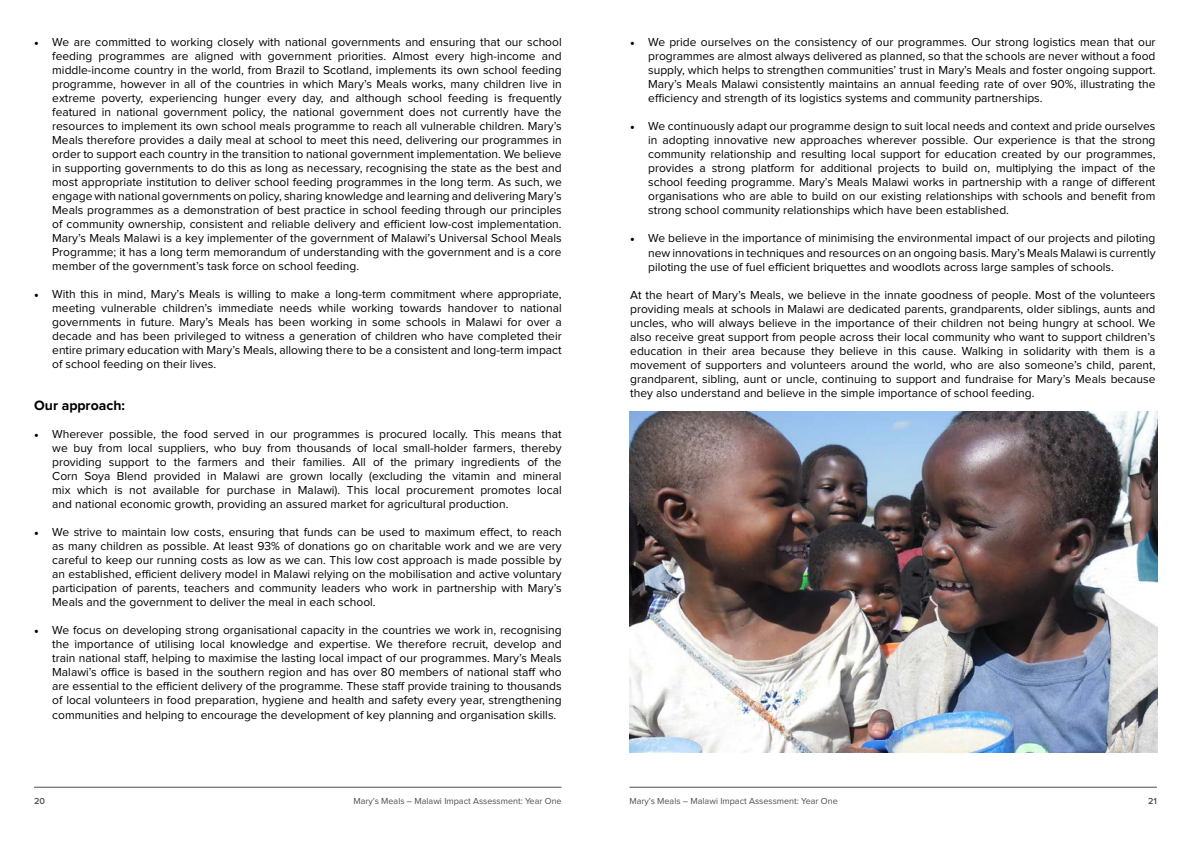
<style>
.page{position:relative;width:1191px;height:842px;background:#fff}
.page>*{position:absolute;margin:0;border:0;box-sizing:border-box;transform-origin:0 0}
.t1{font:700 14px "Proxima Nova";color:#000}
.t2{font:12px/14px "Proxima Nova";color:#000;text-align:justify}
.t3{font:9px "Proxima Nova";color:#504e4d}
.t4{font:600 9px "Proxima Nova";color:#504e4d}
.s1{font-family:"Minion Pro"}
</style>
<div class="page">
<hr style="left:629px;top:787px;width:528px;height:1px;background:#504e4d">
<hr style="left:34px;top:787px;width:527px;height:1px;background:#504e4d">
<img style="left:629px;top:411px;width:528px;height:342px">
<p class="t2" style="left:52px;top:36px;width:511px;text-indent:-18px"><span class="s1">•</span> We are committed to working closely with national governments and ensuring that our school feeding programmes are aligned with government priorities. Almost every high-income and middle-income country in the world, from Brazil to Scotland, implements its own school feeding programme, however in all of the countries in which Mary’s Meals works, many children live in extreme poverty, experiencing hunger every day, and although school feeding is frequently featured in national government policy, the national government does not currently have the resources to implement its own school meals programme to reach all vulnerable children. Mary’s Meals therefore provides a daily meal at school to meet this need, delivering our programmes in order to support each country in the transition to national government implementation. We believe in supporting governments to do this as long as necessary, recognising the state as the best and most appropriate institution to deliver school feeding programmes in the long term. As such, we engage with national governments on policy, sharing knowledge and learning and delivering Mary’s Meals programmes as a demonstration of best practice in school feeding through our principles of community ownership, consistent and reliable delivery and efficient low-cost implementation.<br>Mary’s Meals Malawi is a key implementer of the government of Malawi’s Universal School Meals Programme; it has a long term memorandum of understanding with the government and is a core member of the government’s task force on school feeding.</p>
<p class="t2" style="left:52px;top:288px;width:511px;text-indent:-18px"><span class="s1">•</span> With this in mind, Mary’s Meals is willing to make a long-term commitment where appropriate, meeting vulnerable children’s immediate needs while working towards handover to national governments in future. Mary’s Meals has been working in some schools in Malawi for over a decade and has been privileged to witness a generation of children who have completed their entire primary education with Mary’s Meals, allowing there to be a consistent and long-term impact of school feeding on their lives.</p>
<p class="t1" style="left:34px;top:399px;width:92px">Our approach:</p>
<p class="t2" style="left:52px;top:428px;width:511px;text-indent:-18px"><span class="s1">•</span> Wherever possible, the food served in our programmes is procured locally. This means that we buy from local suppliers, who buy from thousands of local small-holder farmers, thereby providing support to the farmers and their families. All of the primary ingredients of the Corn Soya Blend provided in Malawi are grown locally (excluding the vitamin and mineral mix which is not available for purchase in Malawi). This local procurement promotes local and national economic growth, providing an assured market for agricultural production.</p>
<p class="t2" style="left:52px;top:526px;width:511px;text-indent:-18px"><span class="s1">•</span> We strive to maintain low costs, ensuring that funds can be used to maximum effect, to reach as many children as possible. At least 93% of donations go on charitable work and we are very careful to keep our running costs as low as we can. This low cost approach is made possible by an established, efficient delivery model in Malawi relying on the mobilisation and active voluntary participation of parents, teachers and community leaders who work in partnership with Mary’s Meals and the government to deliver the meal in each school.</p>
<p class="t2" style="left:52px;top:624px;width:511px;text-indent:-18px"><span class="s1">•</span> We focus on developing strong organisational capacity in the countries we work in, recognising the importance of utilising local knowledge and expertise. We therefore recruit, develop and train national staff, helping to maximise the lasting local impact of our programmes. Mary’s Meals Malawi’s office is based in the southern region and has over 80 members of national staff who are essential to the efficient delivery of the programme. These staff provide training to thousands of local volunteers in food preparation, hygiene and health and safety every year, strengthening communities and helping to encourage the development of key planning and organisation skills.</p>
<p class="t2" style="left:648px;top:36px;width:509px;text-indent:-18px"><span class="s1">•</span> We pride ourselves on the consistency of our programmes. Our strong logistics mean that our programmes are almost always delivered as planned, so that the schools are never without a food supply, which helps to strengthen communities’ trust in Mary’s Meals and foster ongoing support.<br>Mary’s Meals Malawi consistently maintains an annual feeding rate of over 90%, illustrating the efficiency and strength of its logistics systems and community partnerships.</p>
<p class="t2" style="left:648px;top:120px;width:509px;text-indent:-18px"><span class="s1">•</span> We continuously adapt our programme design to suit local needs and context and pride ourselves in adopting innovative new approaches wherever possible. Our experience is that the strong community relationship and resulting local support for education created by our programmes, provides a strong platform for additional projects to build on, multiplying the impact of the school feeding programme. Mary’s Meals Malawi works in partnership with a range of different organisations who are able to build on our existing relationships with schools and benefit from strong school community relationships which have been established.</p>
<p class="t2" style="left:648px;top:232px;width:509px;text-indent:-18px"><span class="s1">•</span> We believe in the importance of minimising the environmental impact of our projects and piloting new innovations in techniques and resources on an ongoing basis. Mary’s Meals Malawi is currently piloting the use of fuel efficient briquettes and woodlots across large samples of schools.</p>
<p class="t2" style="left:630px;top:288px;width:527px">At the heart of Mary’s Meals, we believe in the innate goodness of people. Most of the volunteers providing meals at schools in Malawi are dedicated parents, grandparents, older siblings, aunts and uncles, who will always believe in the importance of their children not being hungry at school. We also receive great support from people across their local community who want to support children’s education in their area because they believe in this cause. Walking in solidarity with them is a movement of supporters and volunteers around the world, who are also someone’s child, parent, grandparent, sibling, aunt or uncle, continuing to support and fundraise for Mary’s Meals because they also understand and believe in the simple importance of school feeding.</p>
<p class="t4" style="left:34px;top:797px;width:12px">20</p>
<p class="t3" style="left:353px;top:797px;width:210px">Mary’s Meals – Malawi Impact Assessment: Year One</p>
<p class="t3" style="left:629px;top:797px;width:210px">Mary’s Meals – Malawi Impact Assessment: Year One</p>
<p class="t4" style="left:1148px;top:797px;width:10px">21</p>
</div>
